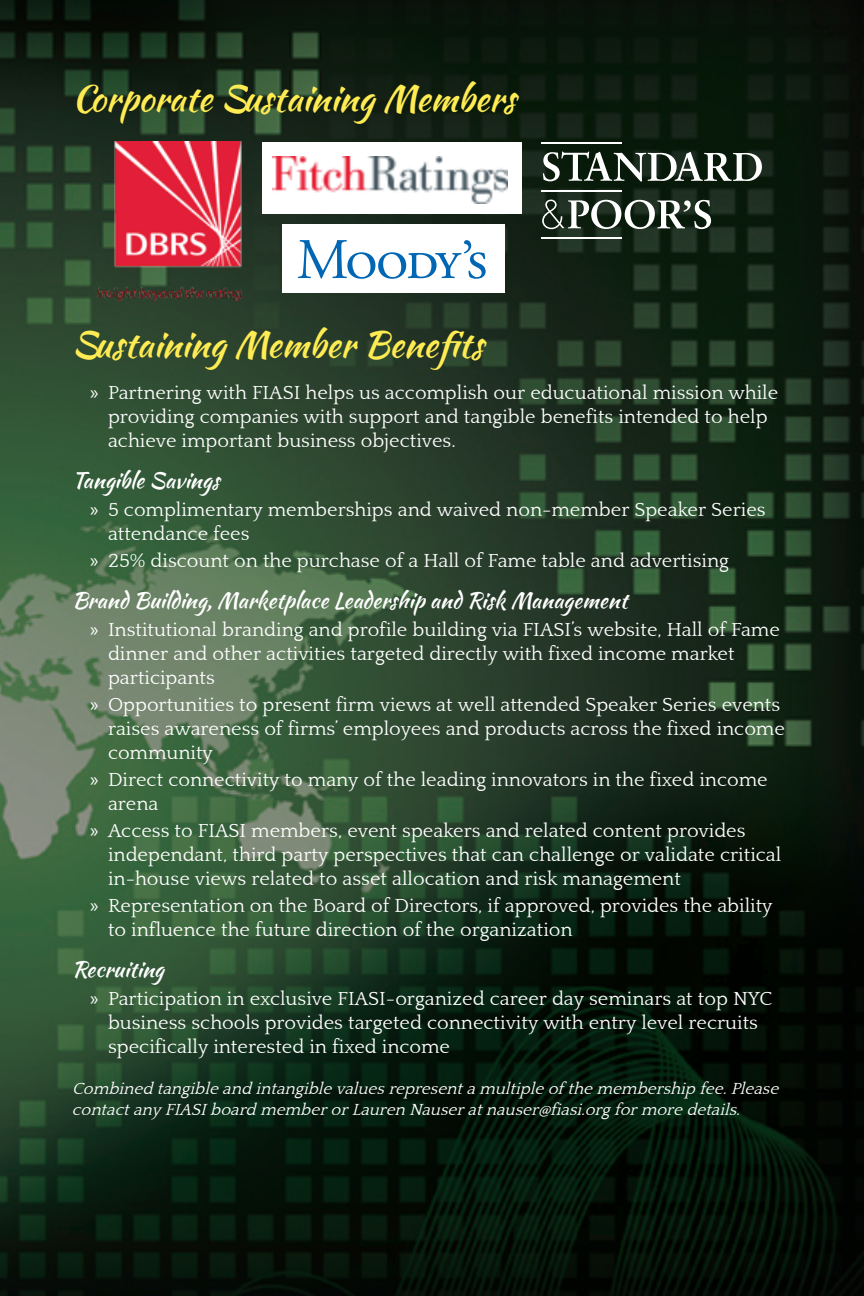
<style>
.page{position:relative;width:864px;height:1296px;background:#fff}
.page>*{position:absolute;margin:0;border:0;box-sizing:border-box;transform-origin:0 0}
.t1{font:36px "Kaushan Script";color:#ffeb52}
.t2{font:22px "Kaushan Script";color:#fff}
.t3{font:20px/24px "Quattrocento";color:#fff}
.t4{font:italic 17px/20.4px "Quattrocento";color:#fff}
.s1{font-family:"Myriad Pro"}
</style>
<div class="page">
<img style="left:0;top:0;width:864px;height:1296px">
<img style="left:98px;top:141px;width:145px;height:160px">
<svg style="left:543px;top:152px;width:219px;height:29px"></svg>
<svg style="left:542px;top:200px;width:169px;height:29px"></svg>
<hr style="left:542px;top:237px;width:80px;height:2px;background:#fff">
<hr style="left:542px;top:191px;width:80px;height:1px;background:#fff">
<hr style="left:542px;top:142px;width:80px;height:2px;background:#fff">
<div style="left:262px;top:142px;width:260px;height:71px;background:#fff"></div>
<img style="left:272px;top:157px;width:236px;height:47px">
<div style="left:282px;top:224px;width:223px;height:69px;background:#fff"></div>
<svg style="left:298px;top:240px;width:188px;height:39px"></svg>
<h1 class="t1" style="left:72px;top:72px;width:445px">Corporate Sustaining Members</h1>
<h1 class="t1" style="left:72px;top:318px;width:413px">Sustaining Member Benefits</h1>
<p class="t3" style="left:108px;top:381px;width:672px;text-indent:-18px"><span class="s1">»</span> Partnering with FIASI helps us accomplish our educuational mission while providing companies with support and tangible benefits intended to help achieve important business objectives.</p>
<p class="t2" style="left:72px;top:464px;width:149px">Tangible Savings</p>
<p class="t3" style="left:108px;top:498px;width:659px;text-indent:-18px"><span class="s1">»</span> 5 complimentary memberships and waived non-member Speaker Series attendance fees</p>
<p class="t3" style="left:90px;top:549px;width:641px"><span class="s1">»</span> 25% discount on the purchase of a Hall of Fame table and advertising</p>
<p class="t2" style="left:72px;top:584px;width:557px">Brand Building, Marketplace Leadership and Risk Management</p>
<p class="t3" style="left:108px;top:618px;width:673px;text-indent:-18px"><span class="s1">»</span> Institutional branding and profile building via FIASI’s website, Hall of Fame dinner and other activities targeted directly with fixed income market participants</p>
<p class="t3" style="left:108px;top:693px;width:678px;text-indent:-18px"><span class="s1">»</span> Opportunities to present firm views at well attended Speaker Series events raises awareness of firms’ employees and products across the fixed income community</p>
<p class="t3" style="left:108px;top:768px;width:661px;text-indent:-18px"><span class="s1">»</span> Direct connectivity to many of the leading innovators in the fixed income arena</p>
<p class="t3" style="left:108px;top:819px;width:675px;text-indent:-18px"><span class="s1">»</span> Access to FIASI members, event speakers and related content provides independant, third party perspectives that can challenge or validate critical in-house views related to asset allocation and risk management</p>
<p class="t3" style="left:108px;top:894px;width:666px;text-indent:-18px"><span class="s1">»</span> Representation on the Board of Directors, if approved, provides the ability to influence the future direction of the organization</p>
<p class="t2" style="left:72px;top:953px;width:93px">Recruiting</p>
<p class="t3" style="left:108px;top:987px;width:666px;text-indent:-18px"><span class="s1">»</span> Participation in exclusive FIASI-organized career day seminars at top NYC business schools provides targeted connectivity with entry level recruits specifically interested in fixed income</p>
<p class="t4" style="left:72px;top:1079px;width:713px">Combined tangibleand intangiblevaluesrepresentamultipleof themembership fee.Please contactany FIASIboard memberorLauren Nauseratnauser@fiasi.orgformoredetails.</p>
</div>
